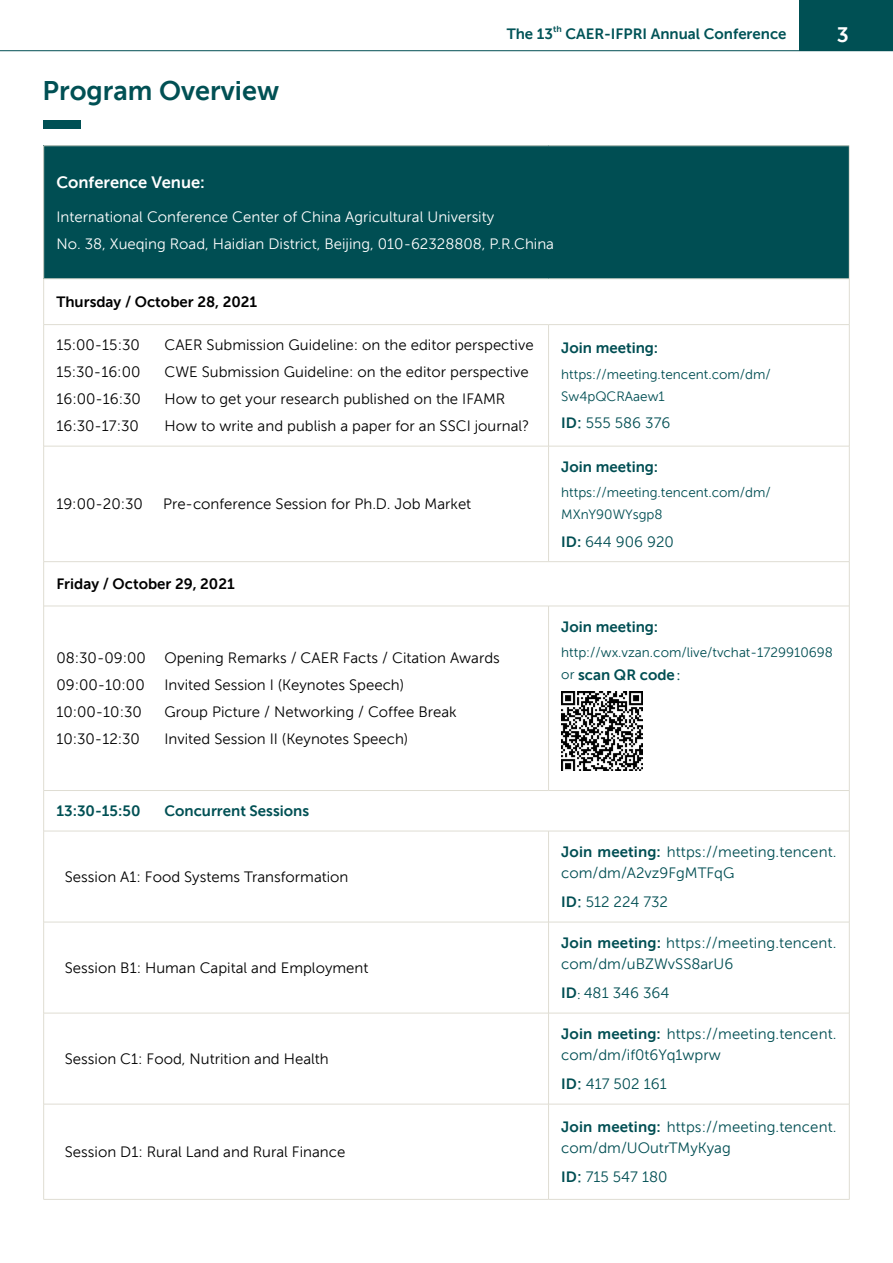
<style>
.page{position:relative;width:893px;height:1263px;background:#fff}
.page>*{position:absolute;margin:0;border:0;box-sizing:border-box;transform-origin:0 0}
.t1{font:27px "Museo Sans 700";color:#005054}
.t2{font:21px "Museo Sans 700";color:#fff}
.t3{font:16.5px "Museo Sans 700";color:#fff}
.t4{font:15px/27px "Museo Sans 300";color:#000}
.t5{font:15px/21px "Museo Sans 300";color:#004e53}
.t6{font:15px/27px "Museo Sans 300";color:#fff}
.t7{font:15px "Museo Sans 700";color:#004e53}
.t8{font:15px "Museo Sans 700";color:#000}
.t9{font:15px "Museo Sans 700";color:#005357}
.t10{font:15px "Museo Sans 700";color:#005054}
.t11{font:13.5px/21.8px "Museo Sans 300";color:#004e53}
.t12{font:8.7px "Museo Sans 700";color:#005357}
.s1{font-family:"Museo Sans 700"}
.s2{font-family:"FZLTHJW GB1 0"}
.s3{font-family:"Museo Sans 300";font-size:13.5px}
.s4{font-family:"Adobe Song Std";font-weight:300}
</style>
<div class="page">
<div style="left:799px;top:0;width:94px;height:51px;background:#005054"></div>
<hr style="left:0;top:50px;width:893px;height:1px;background:#004e53">
<div style="left:44px;top:146px;width:805px;height:133px;background:#004e53"></div>
<hr style="left:44px;top:145px;width:505px;height:1px;background:#dfddd3">
<hr style="left:43px;top:146px;width:1px;height:133px;background:#dfddd3">
<hr style="left:549px;top:145px;width:300px;height:1px;background:#dfddd3">
<hr style="left:849px;top:146px;width:1px;height:133px;background:#dfddd3">
<hr style="left:44px;top:278px;width:505px;height:1px;background:#dfddd3">
<hr style="left:43px;top:279px;width:1px;height:45px;background:#dfddd3">
<hr style="left:549px;top:278px;width:300px;height:1px;background:#dfddd3">
<hr style="left:849px;top:279px;width:1px;height:45px;background:#dfddd3">
<hr style="left:44px;top:324px;width:505px;height:1px;background:#dfddd3">
<hr style="left:43px;top:325px;width:1px;height:121px;background:#dfddd3">
<hr style="left:549px;top:324px;width:300px;height:1px;background:#dfddd3">
<hr style="left:548px;top:325px;width:1px;height:121px;background:#dfddd3">
<hr style="left:849px;top:325px;width:1px;height:121px;background:#dfddd3">
<hr style="left:44px;top:446px;width:505px;height:1px;background:#dfddd3">
<hr style="left:43px;top:446px;width:1px;height:116px;background:#dfddd3">
<hr style="left:549px;top:446px;width:300px;height:1px;background:#dfddd3">
<hr style="left:548px;top:446px;width:1px;height:116px;background:#dfddd3">
<hr style="left:849px;top:446px;width:1px;height:116px;background:#dfddd3">
<hr style="left:44px;top:561px;width:505px;height:1px;background:#dfddd3">
<hr style="left:43px;top:562px;width:1px;height:44px;background:#dfddd3">
<hr style="left:549px;top:561px;width:300px;height:1px;background:#dfddd3">
<hr style="left:849px;top:562px;width:1px;height:44px;background:#dfddd3">
<hr style="left:44px;top:606px;width:505px;height:1px;background:#dfddd3">
<hr style="left:43px;top:606px;width:1px;height:184px;background:#dfddd3">
<hr style="left:549px;top:606px;width:300px;height:1px;background:#dfddd3">
<hr style="left:548px;top:606px;width:1px;height:184px;background:#dfddd3">
<hr style="left:849px;top:606px;width:1px;height:184px;background:#dfddd3">
<hr style="left:44px;top:790px;width:505px;height:1px;background:#dfddd3">
<hr style="left:43px;top:790px;width:1px;height:41px;background:#dfddd3">
<hr style="left:549px;top:790px;width:300px;height:1px;background:#dfddd3">
<hr style="left:849px;top:790px;width:1px;height:41px;background:#dfddd3">
<hr style="left:44px;top:831px;width:505px;height:1px;background:#dfddd3">
<hr style="left:43px;top:831px;width:1px;height:91px;background:#dfddd3">
<hr style="left:549px;top:831px;width:300px;height:1px;background:#dfddd3">
<hr style="left:548px;top:831px;width:1px;height:91px;background:#dfddd3">
<hr style="left:849px;top:831px;width:1px;height:91px;background:#dfddd3">
<hr style="left:44px;top:922px;width:505px;height:1px;background:#dfddd3">
<hr style="left:43px;top:922px;width:1px;height:91px;background:#dfddd3">
<hr style="left:549px;top:922px;width:300px;height:1px;background:#dfddd3">
<hr style="left:548px;top:922px;width:1px;height:91px;background:#dfddd3">
<hr style="left:849px;top:922px;width:1px;height:91px;background:#dfddd3">
<hr style="left:44px;top:1013px;width:505px;height:1px;background:#dfddd3">
<hr style="left:43px;top:1013px;width:1px;height:91px;background:#dfddd3">
<hr style="left:549px;top:1013px;width:300px;height:1px;background:#dfddd3">
<hr style="left:548px;top:1013px;width:1px;height:91px;background:#dfddd3">
<hr style="left:849px;top:1013px;width:1px;height:91px;background:#dfddd3">
<hr style="left:44px;top:1104px;width:505px;height:1px;background:#dfddd3">
<hr style="left:43px;top:1104px;width:1px;height:95px;background:#dfddd3">
<hr style="left:549px;top:1104px;width:300px;height:1px;background:#dfddd3">
<hr style="left:548px;top:1104px;width:1px;height:95px;background:#dfddd3">
<hr style="left:849px;top:1104px;width:1px;height:95px;background:#dfddd3">
<hr style="left:44px;top:1199px;width:505px;height:1px;background:#dfddd3">
<hr style="left:549px;top:1199px;width:300px;height:1px;background:#dfddd3">
<div style="left:44px;top:120px;width:37px;height:9px;background:#005054"></div>
<img style="left:561px;top:691px;width:81px;height:80px">
<h1 class="t1" style="left:43px;top:76px;width:238px">Program Overview</h1>
<p class="t9" style="left:507px;top:25px;width:48px">The 13</p>
<p class="t12" style="left:553px;top:24px;width:10px">th</p>
<p class="t9" style="left:565px;top:25px;width:223px">CAER-IFPRI Annual Conference</p>
<h2 class="t2" style="left:837px;top:23px;width:14px">3</h2>
<p class="t3" style="left:56px;top:173px;width:150px">Conference Venue:</p>
<p class="t6" style="left:56px;top:203px;width:499px">International Conference Center of China Agricultural University<br>No. 38, Xueqing Road, Haidian District, Beijing, 010-62328808, P.R.China</p>
<p class="t8" style="left:56px;top:293px;width:202px">Thursday / October 28, 2021</p>
<p class="t4" style="left:56px;top:332px;width:85px">15:00-15:30</p>
<p class="t4" style="left:164px;top:332px;width:371px">CAER Submission Guideline: on the editor perspective</p>
<p class="t4" style="left:56px;top:359px;width:85px">15:30-16:00</p>
<p class="t4" style="left:164px;top:359px;width:366px">CWE Submission Guideline: on the editor perspective</p>
<p class="t4" style="left:56px;top:386px;width:86px">16:00-16:30</p>
<p class="t4" style="left:164px;top:386px;width:342px">How to get your research published on the IFAMR</p>
<p class="t4" style="left:56px;top:413px;width:84px">16:30-17:30</p>
<p class="t4" style="left:164px;top:413px;width:366px">How to write and publish a paper for an SSCI journal?</p>
<p class="t4" style="left:56px;top:491px;width:88px">19:00-20:30</p>
<p class="t4" style="left:163px;top:491px;width:310px">Pre-conference Session for Ph.D. Job Market</p>
<p class="t8" style="left:56px;top:576px;width:180px">Friday / October 29, 2021</p>
<p class="t4" style="left:56px;top:644px;width:445px">08:30-09:00 Opening Remarks / CAER Facts / Citation Awards<br>09:00-10:00</p>
<p class="t4" style="left:164px;top:671px;width:241px">Invited Session I (Keynotes Speech)</p>
<p class="t4" style="left:56px;top:698px;width:87px">10:00-10:30</p>
<p class="t4" style="left:164px;top:698px;width:294px">Group Picture / Networking / Coffee Break</p>
<p class="t4" style="left:56px;top:725px;width:85px">10:30-12:30</p>
<p class="t4" style="left:164px;top:725px;width:245px">Invited Session II (Keynotes Speech)</p>
<p class="t7" style="left:561px;top:340px;width:98px">Join meeting:</p>
<p class="t11" style="left:561px;top:363px;width:211px">https://meeting.tencent.com/dm/<br>Sw4pQCRAaew1</p>
<p class="t5" style="left:561px;top:413px;width:111px"><span class="s1">ID</span><span class="s2">:</span> 555 586 376</p>
<p class="t7" style="left:561px;top:458px;width:98px">Join meeting:</p>
<p class="t11" style="left:561px;top:482px;width:211px">https://meeting.tencent.com/dm/<br>MXnY90WYsgp8</p>
<p class="t5" style="left:561px;top:531px;width:114px"><span class="s1">ID:</span> 644 906 920</p>
<p class="t7" style="left:561px;top:618px;width:98px">Join meeting:</p>
<p class="t11" style="left:561px;top:642px;width:273px">http://wx.vzan.com/live/tvchat-1729910698</p>
<p class="t7" style="left:561px;top:666px;width:130px"><span class="s3">or</span> scan QR code<span class="s4">：</span></p>
<p class="t10" style="left:56px;top:802px;width:86px">13:30-15:50</p>
<p class="t10" style="left:164px;top:802px;width:146px">Concurrent Sessions</p>
<p class="t4" style="left:65px;top:863px;width:285px">Session A1: Food Systems Transformation</p>
<p class="t4" style="left:65px;top:954px;width:305px">Session B1: Human Capital and Employment</p>
<p class="t4" style="left:65px;top:1045px;width:265px">Session C1: Food, Nutrition and Health</p>
<p class="t4" style="left:65px;top:1138px;width:282px">Session D1: Rural Land and Rural Finance</p>
<p class="t5" style="left:561px;top:841px;width:277px"><span class="s1">Join meeting:</span> https://meeting.tencent. com/dm/A2vz9FgMTFqG</p>
<p class="t5" style="left:561px;top:891px;width:108px"><span class="s1">ID</span><span class="s2">:</span> 512 224 732</p>
<p class="t5" style="left:561px;top:932px;width:277px"><span class="s1">Join meeting:</span> https://meeting.tencent. com/dm/uBZWvSS8arU6</p>
<p class="t5" style="left:561px;top:982px;width:110px"><span class="s1">ID</span><span class="s4">:</span> 481 346 364</p>
<p class="t5" style="left:561px;top:1023px;width:277px"><span class="s1">Join meeting:</span> https://meeting.tencent. com/dm/if0t6Yq1wprw</p>
<p class="t5" style="left:561px;top:1073px;width:107px"><span class="s1">ID</span><span class="s2">:</span> 417 502 161</p>
<p class="t5" style="left:561px;top:1116px;width:277px"><span class="s1">Join meeting:</span> https://meeting.tencent. com/dm/UOutrTMyKyag</p>
<p class="t5" style="left:561px;top:1167px;width:108px"><span class="s1">ID</span><span class="s2">:</span> 715 547 180</p>
</div>
